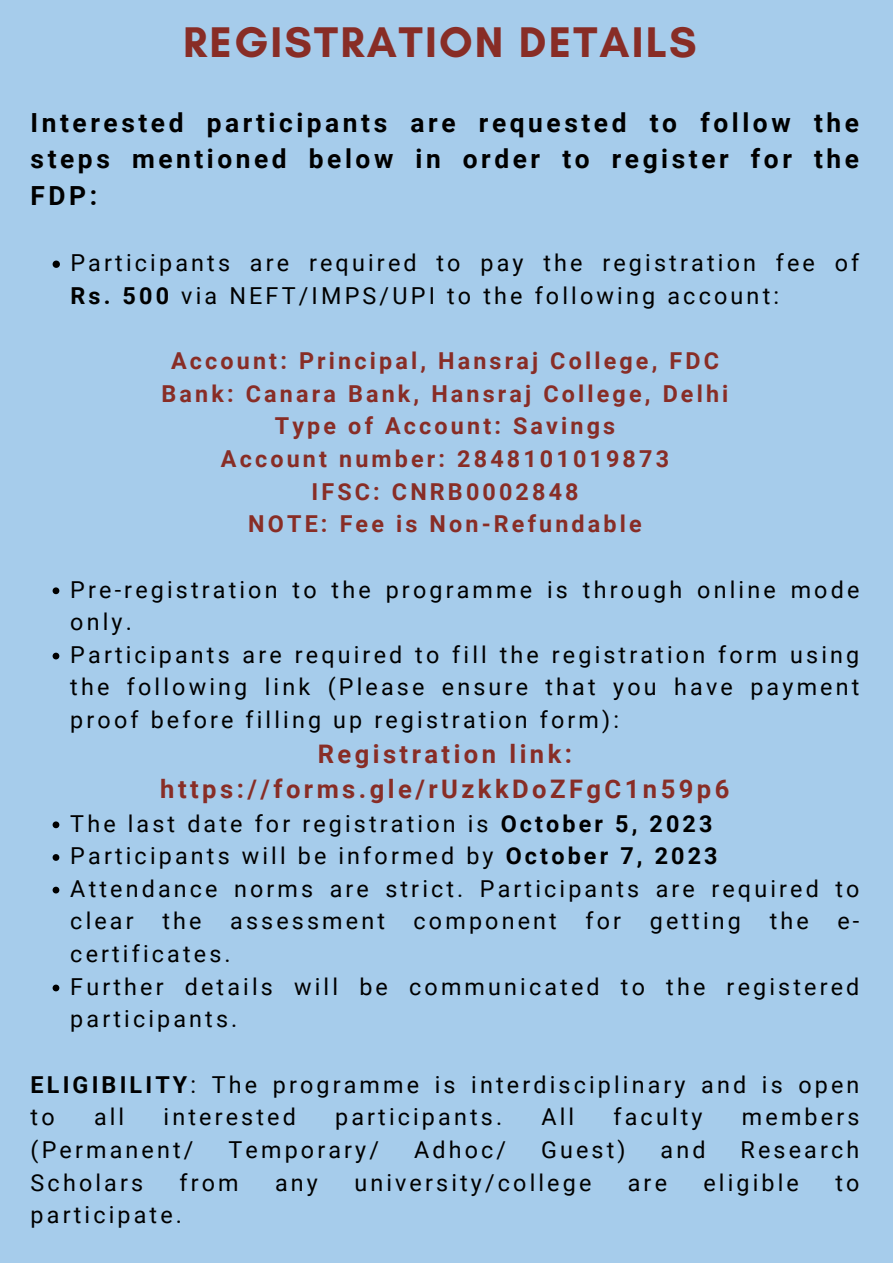
<style>
.page{position:relative;width:893px;height:1263px;background:#a6cceb}
.page>*{position:absolute;margin:0;border:0;box-sizing:border-box;transform-origin:0 0}
.t1{font:700 43.65px "Glacial Indifference";letter-spacing:.05em;color:#882d26}
.t2{font:700 26.33px/36.6px "Roboto";letter-spacing:.135em;color:#000;text-align:justify}
.t3{font:700 25.58px/35.4px "Roboto";letter-spacing:.135em;color:#882d26;text-align:center}
.t4{font:23.4px/32.6px "Roboto";letter-spacing:.135em;color:#000}
.t5{font:23.33px/32.6px "Roboto";letter-spacing:.135em;color:#000}
.t6{font:700 23.33px "Roboto";letter-spacing:.135em;color:#882d26}
.s1{font-weight:700}
</style>
<div class="page">
<svg style="left:53px;top:261px;width:7px;height:7px"></svg>
<svg style="left:53px;top:587px;width:6px;height:7px"></svg>
<svg style="left:53px;top:653px;width:6px;height:6px"></svg>
<svg style="left:53px;top:821px;width:6px;height:7px"></svg>
<svg style="left:53px;top:854px;width:6px;height:7px"></svg>
<svg style="left:53px;top:887px;width:6px;height:6px"></svg>
<svg style="left:53px;top:984px;width:6px;height:7px"></svg>
<p class="t1" style="left:183px;top:16px;width:515px">REGISTRATION DETAILS</p>
<p class="t2" style="left:31px;top:104px;width:830px">Interested participants are requested to follow the steps mentioned below in order to register for the FDP:</p>
<p class="t4" style="left:70px;top:247px;width:790px">Participants are required to pay the registration fee of<br><span class="s1">Rs. 500</span> via NEFT/IMPS/UPI to the following account:</p>
<p class="t6" style="left:171px;top:347px;width:549px">Account: Principal, Hansraj College, FDC</p>
<p class="t6" style="left:162px;top:380px;width:568px">Bank: Canara Bank, Hansraj College, Delhi</p>
<p class="t6" style="left:275px;top:413px;width:342px">Type of Account: Savings</p>
<p class="t6" style="left:221px;top:445px;width:449px">Account number: 2848101019873</p>
<p class="t6" style="left:311px;top:478px;width:269px">IFSC: CNRB0002848</p>
<p class="t6" style="left:248px;top:511px;width:395px">NOTE: Fee is Non-Refundable</p>
<p class="t5" style="left:70px;top:573px;width:790px">Pre-registration to the programme is through online mode only.</p>
<p class="t5" style="left:70px;top:638px;width:790px;text-align:justify">Participants are required to fill the registration form using the following link (Please ensure that you have payment proof before filling up registration form):</p>
<p class="t3" style="left:160px;top:736px;width:570px">Registration link: https://forms.gle/rUzkkDoZFgC1n59p6</p>
<p class="t5" style="left:70px;top:807px;width:644px">The last date for registration is <span class="s1">October 5, 2023</span></p>
<p class="t5" style="left:70px;top:840px;width:649px">Participants will be informed by <span class="s1">October 7, 2023</span></p>
<p class="t5" style="left:70px;top:872px;width:790px;text-align:justify">Attendance norms are strict. Participants are required to clear the assessment component for getting the e&shy;certificates.</p>
<p class="t5" style="left:70px;top:970px;width:790px">Further details will be communicated to the registered participants.</p>
<p class="t5" style="left:31px;top:1068px;width:830px"><span class="s1">ELIGIBILITY</span>: The programme is interdisciplinary and is open to</p>
<p class="t5" style="left:94px;top:1101px;width:32px">all</p>
<p class="t5" style="left:164px;top:1101px;width:134px">interested</p>
<p class="t5" style="left:335px;top:1101px;width:168px">participants.</p>
<p class="t5" style="left:541px;top:1101px;width:34px">All</p>
<p class="t5" style="left:613px;top:1101px;width:91px">faculty</p>
<p class="t5" style="left:742px;top:1101px;width:119px">members</p>
<p class="t5" style="left:31px;top:1133px;width:164px">(Permanent/</p>
<p class="t5" style="left:228px;top:1133px;width:152px">Temporary/</p>
<p class="t5" style="left:414px;top:1133px;width:94px">Adhoc/</p>
<p class="t5" style="left:541px;top:1133px;width:86px">Guest)</p>
<p class="t5" style="left:660px;top:1133px;width:46px">and</p>
<p class="t5" style="left:740px;top:1133px;width:120px">Research</p>
<p class="t5" style="left:31px;top:1166px;width:114px">Scholars</p>
<p class="t5" style="left:179px;top:1166px;width:61px">from</p>
<p class="t5" style="left:275px;top:1166px;width:44px">any</p>
<p class="t5" style="left:354px;top:1166px;width:238px">university/college</p>
<p class="t5" style="left:628px;top:1166px;width:41px">are</p>
<p class="t5" style="left:703px;top:1166px;width:97px">eligible</p>
<p class="t5" style="left:835px;top:1166px;width:26px">to</p>
<p class="t5" style="left:31px;top:1199px;width:153px">participate.</p>
</div>
